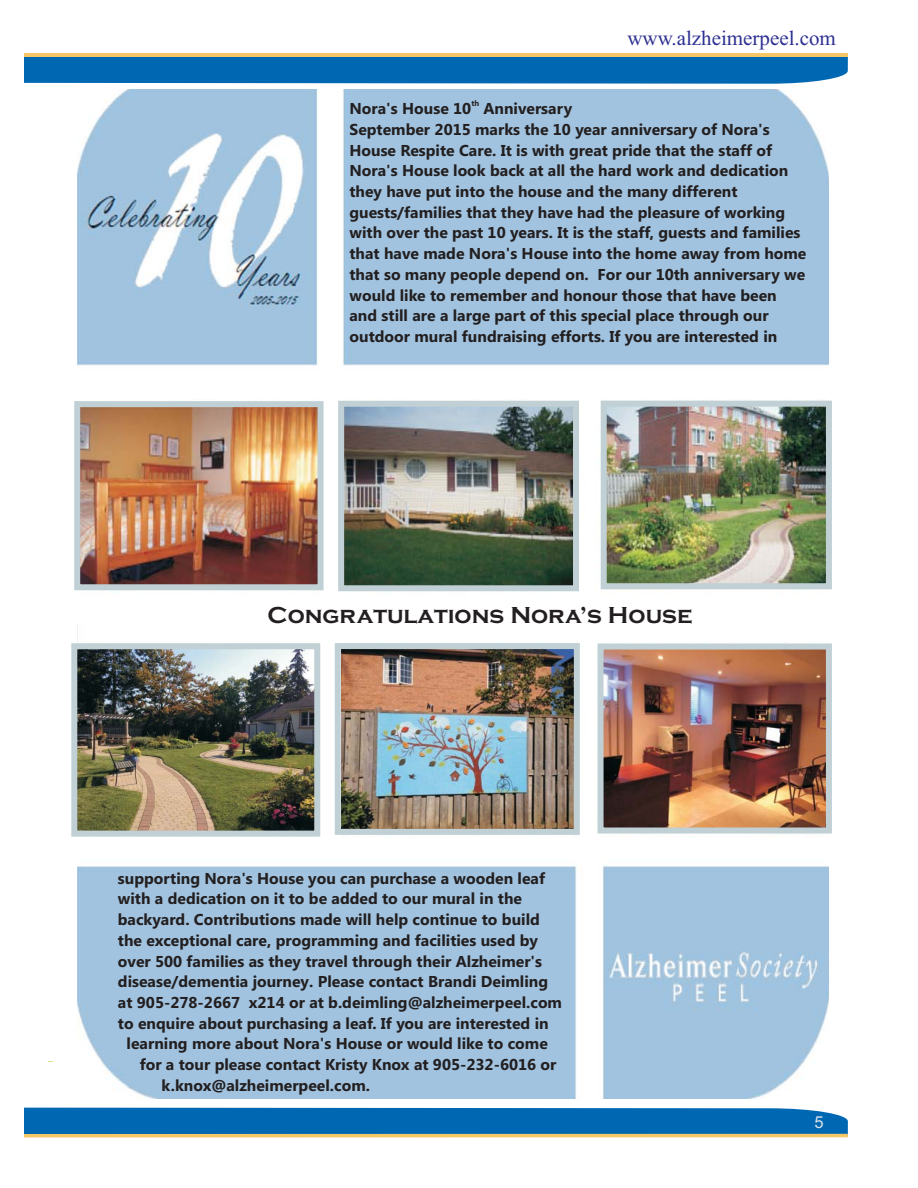
<style>
.page{position:relative;width:918px;height:1188px;background:#fff}
.page>*{position:absolute;margin:0;border:0;box-sizing:border-box;transform-origin:0 0}
.t1{font:700 24px "Copperplate Gothic";color:#231f20}
.t2{font:21px "Times New Roman";color:#2e3092}
.t3{font:16.5px "Arial";color:#dbe4e9}
.t4{font:700 15.75px/20.7px "Segoe UI";color:#231f20}
.t5{font:700 7.8px "Segoe UI";color:#231f20}
.s1{font-weight:700;font-size:21px;color:#fff}
</style>
<div class="page">
<img style="left:77px;top:89px;width:752px;height:1009px">
<svg style="left:24px;top:56px;width:824px;height:28px;background:#116fb2"></svg>
<hr style="left:24px;top:53px;width:824px;height:3px;background:#f5c766">
<svg style="left:24px;top:1107px;width:824px;height:27px;background:#0c6eb6"></svg>
<svg style="left:24px;top:1134px;width:824px;height:4px;background:#f6cf7c"></svg>
<img style="left:71px;top:398px;width:761px;height:442px">
<h2 class="t2" style="left:627px;top:31px;width:210px">www.alzheimerpeel.com</h2>
<p class="t5" style="left:471px;top:101px;width:9px">th</p>
<p class="t4" style="left:350px;top:100px;width:458px">Nora's House 10 Anniversary<br>September 2015 marks the 10 year anniversary of Nora's House Respite Care. It is with great pride that the staff of Nora's House look back at all the hard work and dedication they have put into the house and the many different guests/families that they have had the pleasure of working with over the past 10 years. It is the staff, guests and families that have made Nora's House into the home away from home that so many people depend on. For our 10th anniversary we would like to remember and honour those that have been and still are a large part of this special place through our outdoor mural fundraising efforts. If you are interested in</p>
<h1 class="t1" style="left:268px;top:601px;width:426px">Congratulations Nora’s House</h1>
<p class="t4" style="left:118px;top:869px;width:429px">supporting Nora's House you can purchase a wooden leaf</p>
<p class="t4" style="left:118px;top:890px;width:406px">with a dedication on it to be added to our mural in the</p>
<p class="t4" style="left:118px;top:911px;width:423px">backyard. Contributions made will help continue to build</p>
<p class="t4" style="left:118px;top:932px;width:422px">the exceptional care, programming and facilities used by</p>
<p class="t4" style="left:118px;top:952px;width:426px">over 500 families as they travel through their Alzheimer's</p>
<p class="t4" style="left:118px;top:973px;width:432px">disease/dementia journey. Please contact Brandi Deimling</p>
<p class="t4" style="left:118px;top:994px;width:446px">at 905-278-2667 x214 or at b.deimling@alzheimerpeel.com</p>
<p class="t4" style="left:118px;top:1014px;width:432px">to enquire about purchasing a leaf. If you are interested in</p>
<p class="t4" style="left:127px;top:1035px;width:423px">learning more about Nora's House or would like to come</p>
<p class="t4" style="left:140px;top:1056px;width:418px">for a tour please contact Kristy Knox at 905-232-6016 or</p>
<p class="t4" style="left:161px;top:1076px;width:210px">k.knox@alzheimerpeel.com.</p>
<p class="t3" style="left:815px;top:1116px;width:24px">5<span class="s1">5</span></p>
</div>
